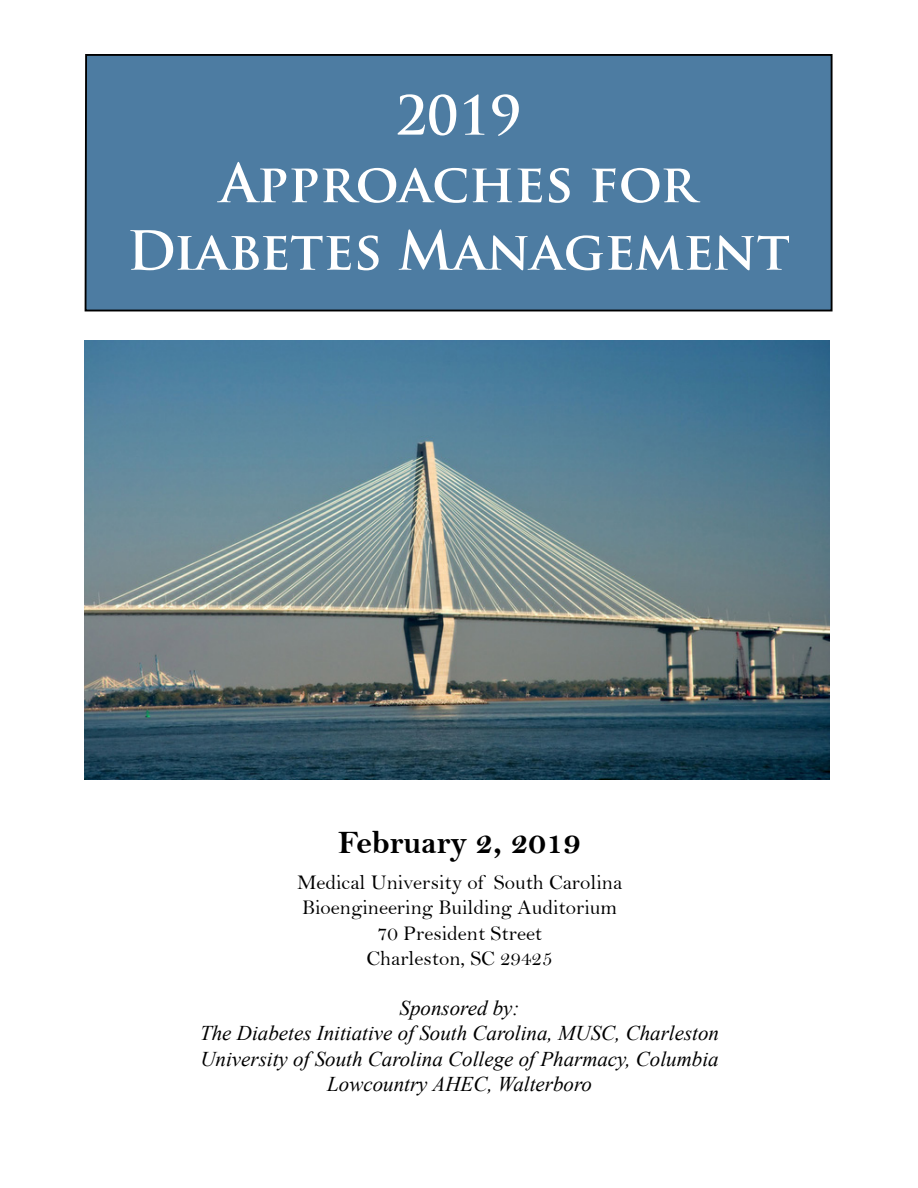
<style>
.page{position:relative;width:918px;height:1188px;background:#fff}
.page>*{position:absolute;margin:0;border:0;box-sizing:border-box;transform-origin:0 0}
.t1{font:700 52.5px/67.5px "Trajan Pro";color:#fff;text-align:center}
.t2{font:33px "Bell MT Bold";color:#000}
.t3{font:italic 21px/25.2px "Times New Roman";color:#000;text-align:center}
.t4{font:21px/25.2px "Bell";color:#000;text-align:center}
</style>
<div class="page">
<div style="left:84px;top:54px;width:749px;height:258px;background:#4d7ca2"></div>
<img style="left:85px;top:340px;width:745px;height:439px">
<h1 class="t1" style="left:127px;top:82px;width:665px">2019<br>Approaches for<br>Diabetes Management</h1>
<h2 class="t2" style="left:338px;top:823px;width:244px">February 2, 2019</h2>
<p class="t4" style="left:297px;top:870px;width:327px">Medical University of South Carolina<br>Bioengineering Building Auditorium<br>70 President Street<br>Charleston, SC 29425</p>
<p class="t3" style="left:200px;top:995px;width:520px">Sponsored by:<br>The Diabetes Initiative of South Carolina, MUSC, Charleston University of South Carolina College of Pharmacy, Columbia Lowcountry AHEC, Walterboro</p>
</div>
